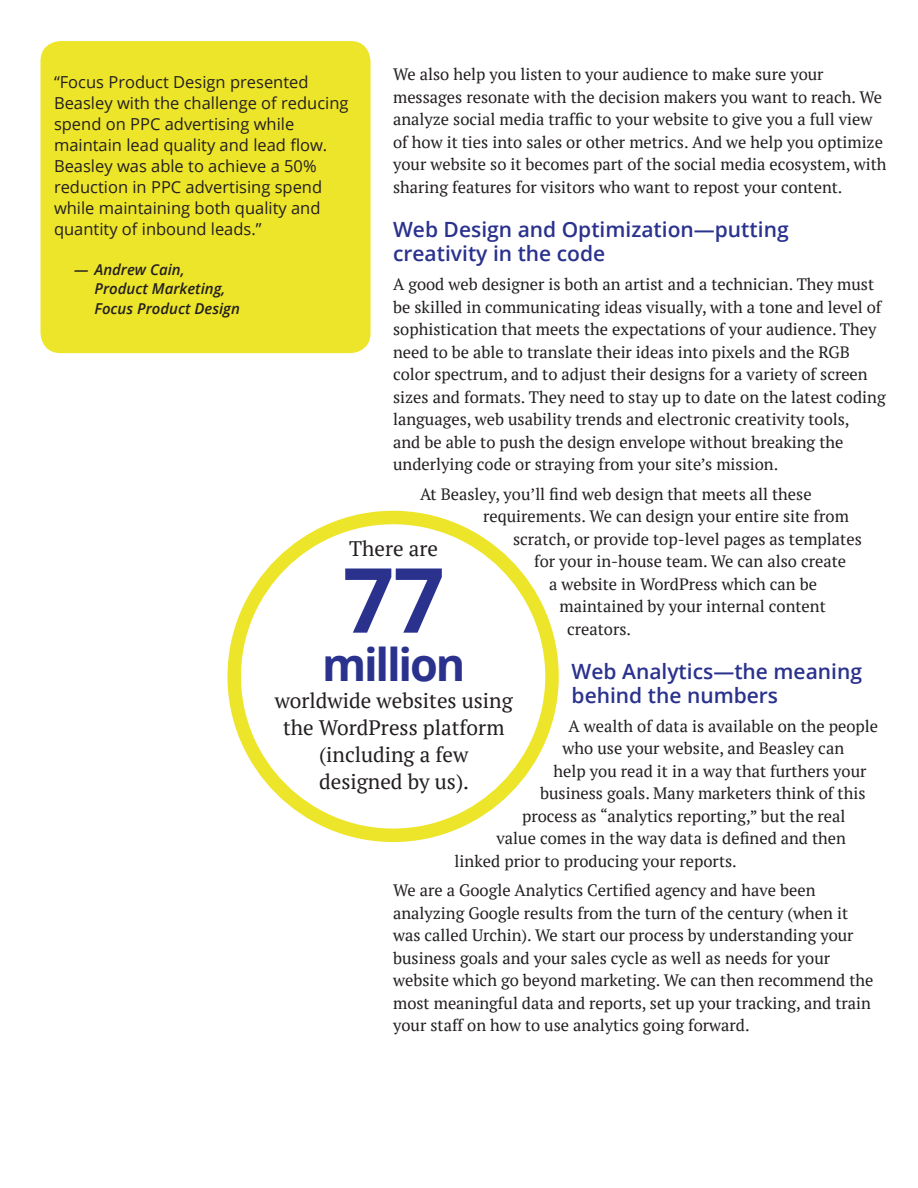
<style>
.page{position:relative;width:918px;height:1188px;background:#fff}
.page>*{position:absolute;margin:0;border:0;box-sizing:border-box;transform-origin:0 0}
.t1{font:700 90px "Open Sans";color:#2a328e}
.t2{font:700 45px "Open Sans";letter-spacing:-.05em;color:#2a328e}
.Blue_14pt_subhead_01{font:600 21px/24px "Open Sans";color:#2a328e}
.t3{font:21px/27px "PT Serif";color:#231f20;text-align:center}
.t4{font:16.5px/22.5px "PT Serif";color:#231f20}
.Blue_14pt_subhead_01-2{font:16.5px/21px "Open Sans";color:#231f20}
.t5{font:italic 600 15px/19.5px "Open Sans";color:#231f20}
</style>
<div class="page">
<div style="left:40px;top:41px;width:331px;height:312px;background:#ede52a;border-radius:20px"></div>
<div style="left:227px;top:511px;width:332px;height:331px;border:14px solid #ede52a;border-radius:50%"></div>
<p class="t4" style="left:393px;top:63px;width:495px">We also help you listen to your audience to make sure your messages resonate with the decision makers you want to reach. We analyze social media traffic to your website to give you a full view of how it ties into sales or other metrics. And we help you optimize your website so it becomes part of the social media ecosystem, with sharing features for visitors who want to repost your content.</p>
<p class="Blue_14pt_subhead_01" style="left:393px;top:217px;width:397px">Web Design and Optimization—putting creativity in the code</p>
<p class="t4" style="left:393px;top:273px;width:494px">A good web designer is both an artist and a technician. They must be skilled in communicating ideas visually, with a tone and level of sophistication that meets the expectations of your audience. They need to be able to translate their ideas into pixels and the RGB color spectrum, and to adjust their designs for a variety of screen sizes and formats. They need to stay up to date on the latest coding languages, web usability trends and electronic creativity tools,<br>and be able to push the design envelope without breaking the underlying code or straying from your site’s mission.</p>
<p class="t4" style="left:420px;top:482px;width:393px">At Beasley, you’ll find web design that meets all these</p>
<p class="t4" style="left:483px;top:505px;width:367px">requirements. We can design your entire site from</p>
<p class="t4" style="left:513px;top:527px;width:350px">scratch, or provide top-level pages as templates</p>
<p class="t4" style="left:534px;top:550px;width:313px">for your in-house team. We can also create</p>
<p class="t4" style="left:549px;top:572px;width:269px">a website in WordPress which can be</p>
<p class="t4" style="left:560px;top:595px;width:268px">maintained by your internal content</p>
<p class="t4" style="left:567px;top:617px;width:65px">creators.</p>
<p class="Blue_14pt_subhead_01" style="left:572px;top:659px;width:292px">Web Analytics—the meaning behind the numbers</p>
<p class="t4" style="left:569px;top:715px;width:311px">A wealth of data is available on the people</p>
<p class="t4" style="left:563px;top:737px;width:283px">who use your website, and Beasley can</p>
<p class="t4" style="left:554px;top:760px;width:314px">help you read it in a way that furthers your</p>
<p class="t4" style="left:540px;top:782px;width:327px">business goals. Many marketers think of this</p>
<p class="t4" style="left:522px;top:805px;width:325px">process as “analytics reporting,” but the real</p>
<p class="t4" style="left:497px;top:827px;width:351px">value comes in the way data is defined and then</p>
<p class="t4" style="left:455px;top:850px;width:284px">linked prior to producing your reports.</p>
<p class="t4" style="left:393px;top:879px;width:482px">We are a Google Analytics Certified agency and have been analyzing Google results from the turn of the century (when it was called Urchin). We start our process by understanding your business goals and your sales cycle as well as needs for your website which go beyond marketing. We can then recommend the most meaningful data and reports, set up your tracking, and train your staff on how to use analytics going forward.</p>
<p class="Blue_14pt_subhead_01-2" style="left:54px;top:71px;width:296px">“Focus Product Design presented Beasley with the challenge of reducing spend on PPC advertising while maintain lead quality and lead flow.<br>Beasley was able to achieve a 50% reduction in PPC advertising spend while maintaining both quality and quantity of inbound leads.”</p>
<p class="t5" style="left:94px;top:259px;width:147px;text-indent:-20px">— Andrew Cain,<br>Product Marketing,<br>Focus Product Design</p>
<p class="t3" style="left:349px;top:535px;width:90px">There are</p>
<p class="t1" style="left:343px;top:536px;width:103px">77</p>
<p class="t2" style="left:322px;top:633px;width:145px">million</p>
<p class="t3" style="left:275px;top:687px;width:240px">worldwide websites using the WordPress platform (including a few designed by us).</p>
</div>
